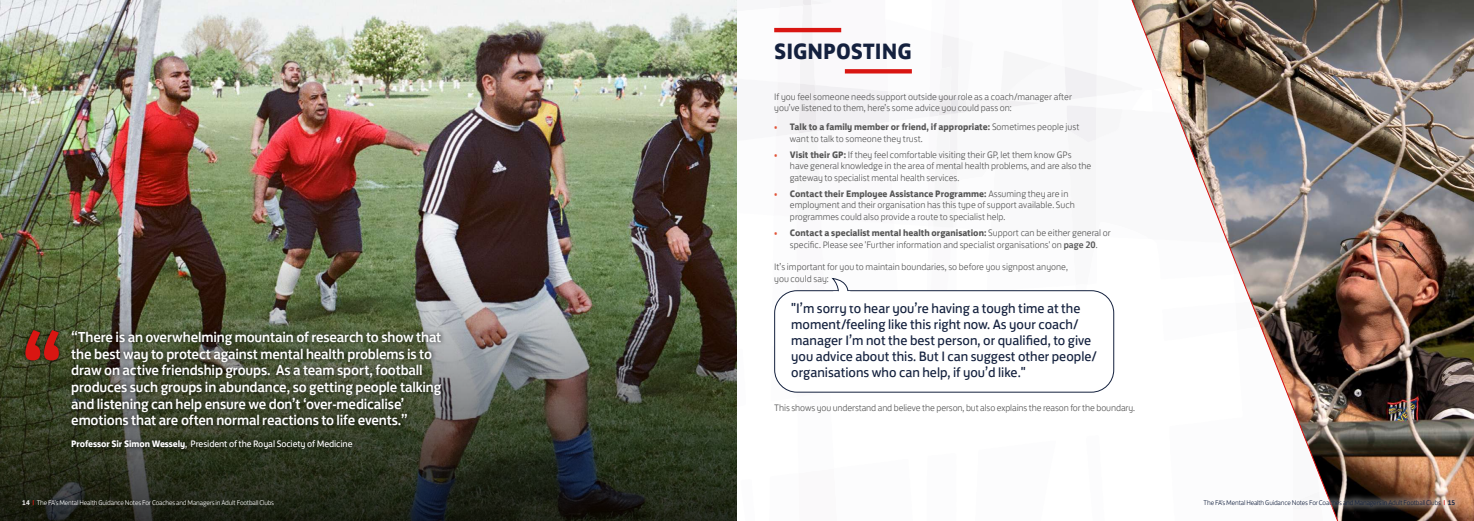
<style>
.page{position:relative;width:1474px;height:521px;background:#fff}
.page>*{position:absolute;margin:0;border:0;box-sizing:border-box;transform-origin:0 0}
.t1{font:700 22.75px "FS Jack";color:#14213e}
.t2{font:500 14.88px/16.6px "FS Jack";letter-spacing:-.01em;color:#fff}
.t3{font:14px/15.8px "FS Jack";color:#14213e}
.t4{font:300 9.62px/11.4px "FS Jack";color:#565656}
.t5{font:9.62px "FS Jack";letter-spacing:-.01em;color:#fff}
.t6{font:300 7px "FS Jack";letter-spacing:-.02em;color:#fff}
.t7{font:300 7px "FS Jack";letter-spacing:-.02em;color:#14213e}
.s1{font-weight:700}
.s2{font-weight:500}
.s3{font-weight:500;color:#d91612}
.s4{color:#e15236}
</style>
<div class="page">
<img style="left:360px;top:0;width:48px;height:260px">
<svg style="left:0;top:260px;width:408px;height:261px;background:#2a301e"></svg>
<div style="left:21px;top:326px;width:424px;height:128px;background:#000;opacity:.75"></div>
<img style="left:0;top:0;width:360px;height:377px">
<img style="left:408px;top:0;width:1065px;height:521px">
<div style="left:1196px;top:492px;width:266px;height:22px;background:#fff;opacity:.32"></div>
<p class="t2" style="left:71px;top:328px;width:372px">“There is an overwhelming mountain of research to show that the best way to protect against mental health problems is to draw on active friendship groups. As a team sport, football produces such groups in abundance, so getting people talking and listening can help ensure we don’t ‘over-medicalise’ emotions that are often normal reactions to life events.”</p>
<p class="t5" style="left:71px;top:436px;width:283px"><span class="s1">Professor Sir Simon Wessely</span>, President of the Royal Society of Medicine</p>
<p class="t6" style="left:22px;top:497px;width:253px"><span class="s2">14</span> <span class="s3">|</span> The FA's Mental Health Guidance Notes For Coaches and Managers in Adult Football Clubs</p>
<h1 class="t1" style="left:774px;top:32px;width:139px">SIGNPOSTING</h1>
<p class="t4" style="left:774px;top:90px;width:299px">If you feel someone needs support outside your role as a coach/manager after you’ve listened to them, here’s some advice you could pass on:</p>
<p class="t4" style="left:790px;top:120px;width:291px;text-indent:-16px"><span class="s4">•</span> <span class="s1">Talk to a family member or friend, if appropriate:</span> Sometimes people just want to talk to someone they trust.</p>
<p class="t4" style="left:790px;top:148px;width:303px;text-indent:-16px"><span class="s4">•</span> <span class="s1">Visit their GP:</span> If they feel comfortable visiting their GP, let them know GPs have general knowledge in the area of mental health problems, and are also the gateway to specialist mental health services.</p>
<p class="t4" style="left:790px;top:187px;width:286px;text-indent:-16px"><span class="s4">•</span> <span class="s1">Contact their Employee Assistance Programme:</span> Assuming they are in employment and their organisation has this type of support available. Such programmes could also provide a route to specialist help.</p>
<p class="t4" style="left:774px;top:226px;width:338px;text-align:center"><span class="s4">•</span> <span class="s1">Contact a specialist mental health organisation:</span> Support can be either general or specific. Please see 'Further information and specialist organisations' on <span class="s2">page 20</span>.</p>
<p class="t4" style="left:774px;top:260px;width:295px">It’s important for you to maintain boundaries, so before you signpost anyone, you could say:</p>
<p class="t3" style="left:791px;top:300px;width:307px">"I’m sorry to hear you’re having a tough time at the moment/feeling like this right now. As your coach/ manager I’m not the best person, or qualified, to give you advice about this. But I can suggest other people/ organisations who can help, if you’d like."</p>
<p class="t4" style="left:774px;top:401px;width:362px">This shows you understand and believe the person, but also explains the reason for the boundary.</p>
<p class="t7" style="left:1203px;top:497px;width:253px">The FA's Mental Health Guidance Notes For Coaches and Managers in Adult Football Clubs <span class="s3">|</span> <span class="s2">15</span></p>
</div>
